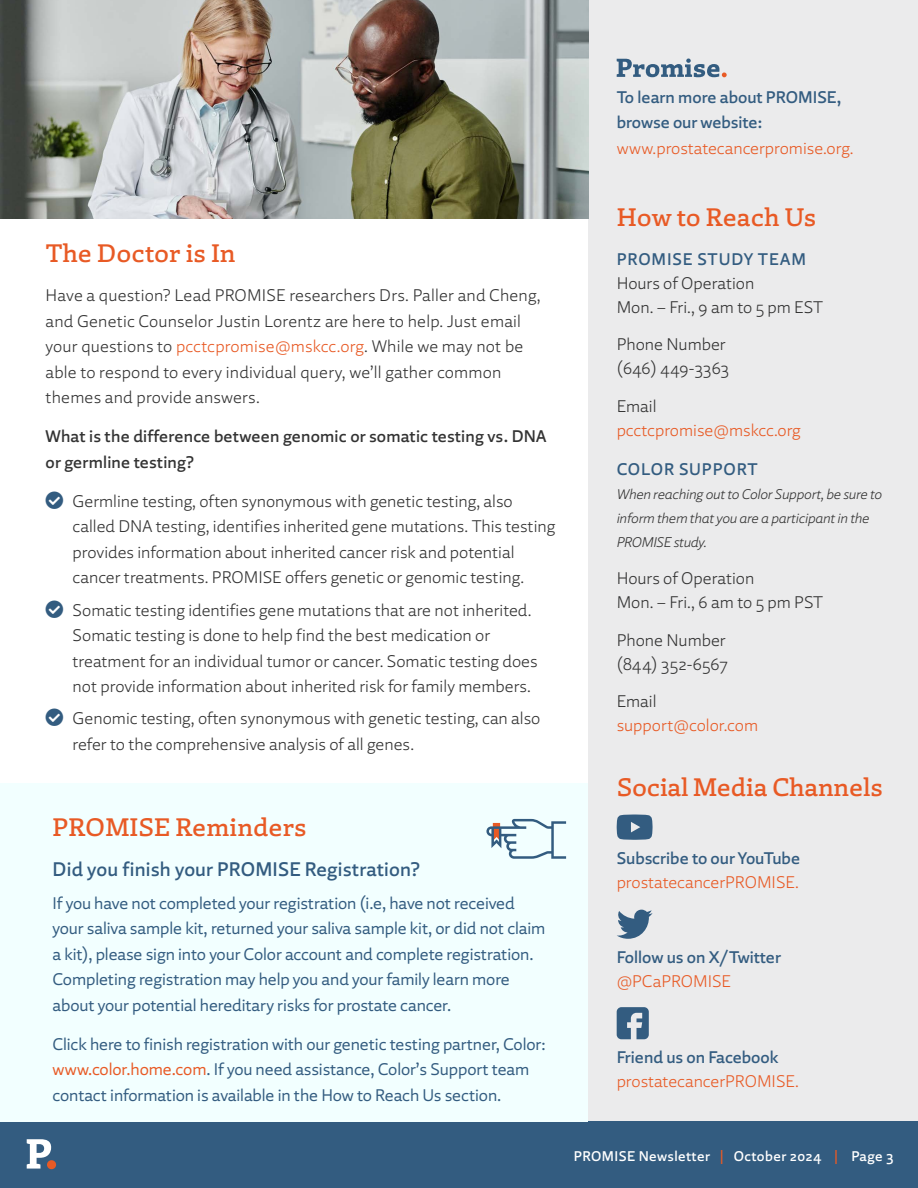
<style>
.page{position:relative;width:918px;height:1188px;background:#fff}
.page>*{position:absolute;margin:0;border:0;box-sizing:border-box;transform-origin:0 0}
.t1{font:600 27px "Laski Slab";letter-spacing:-.01em;color:#e85a25}
.t2{font:600 21px "Laski Sans";letter-spacing:.01em;color:#335c80}
.t3{font:18px/25.5px "Laski Sans";color:#333}
.t4{font:18px/25.5px "Laski Sans";letter-spacing:-.005em;color:#335c80}
.t5{font:18px "Laski Sans";color:#e85a25}
.t6{font:600 18px/25.5px "Laski Sans";color:#335c80}
.t7{font:600 18px/25.5px "Laski Sans";letter-spacing:.01em;color:#333}
.t8{font:600 18px "Laski Sans";letter-spacing:.05em;color:#335c80}
.t9{font:600 18px "Laski Sans";letter-spacing:.045em;color:#335c80}
.t10{font:italic 15px/24px "Laski Sans";letter-spacing:-.01em;color:#333}
.t11{font:600 15px "Laski Sans";letter-spacing:.03em;color:#fff}
.s1{color:#e85a25}
</style>
<div class="page">
<div style="left:0;top:1121px;width:918px;height:67px;background:#335c80"></div>
<svg style="left:27px;top:1139px;width:24px;height:30px"></svg>
<div style="left:47px;top:1160px;width:9px;height:9px;background:#e85a25;border-radius:50%"></div>
<div style="left:588px;top:0;width:330px;height:1120px;background:#ebebec"></div>
<svg style="left:617px;top:815px;width:36px;height:25px"></svg>
<svg style="left:617px;top:910px;width:36px;height:29px"></svg>
<svg style="left:617px;top:1007px;width:32px;height:32px"></svg>
<img style="left:0;top:0;width:588px;height:218px">
<div style="left:0;top:783px;width:588px;height:338px;background:#f2ffff"></div>
<svg style="left:486px;top:819px;width:80px;height:40px"></svg>
<svg style="left:617px;top:58px;width:110px;height:19px"></svg>
<h1 class="t1" style="left:46px;top:237px;width:192px">The Doctor is In</h1>
<p class="t3" style="left:46px;top:282px;width:497px">Have a question? Lead PROMISE researchers Drs. Paller and Cheng, and Genetic Counselor Justin Lorentz are here to help. Just email your questions to <span class="s1">pcctcpromise@mskcc.org</span>. While we may not be able to respond to every individual query, we’ll gather common themes and provide answers.</p>
<p class="t7" style="left:46px;top:423px;width:502px">What is the difference between genomic or somatic testing vs. DNA or germline testing?</p>
<p class="t3" style="left:73px;top:488px;width:484px">Germline testing, often synonymous with genetic testing, also called DNA testing, identifies inherited gene mutations. This testing provides information about inherited cancer risk and potential cancer treatments. PROMISE offers genetic or genomic testing.</p>
<p class="t3" style="left:73px;top:597px;width:467px">Somatic testing identifies gene mutations that are not inherited.<br>Somatic testing is done to help find the best medication or treatment for an individual tumor or cancer. Somatic testing does not provide information about inherited risk for family members.</p>
<p class="t3" style="left:73px;top:705px;width:469px">Genomic testing, often synonymous with genetic testing, can also refer to the comprehensive analysis of all genes.</p>
<h1 class="t1" style="left:52px;top:811px;width:256px">PROMISE Reminders</h1>
<p class="t2" style="left:52px;top:857px;width:369px">Did you finish your PROMISE Registration?</p>
<p class="t4" style="left:52px;top:890px;width:494px">If you have not completed your registration (i.e, have not received your saliva sample kit, returned your saliva sample kit, or did not claim a kit), please sign into your Color account and complete registration.<br>Completing registration may help you and your family learn more about your potential hereditary risks for prostate cancer.</p>
<p class="t4" style="left:52px;top:1031px;width:495px">Click here to finish registration with our genetic testing partner, Color: <span class="s1">www.color.home.com</span>. If you need assistance, Color’s Support team contact information is available in the How to Reach Us section.</p>
<p class="t6" style="left:617px;top:84px;width:226px">To learn more about PROMISE, browse our website:</p>
<p class="t5" style="left:617px;top:137px;width:239px">www.prostatecancerpromise.org.</p>
<h1 class="t1" style="left:617px;top:200px;width:201px">How to Reach Us</h1>
<p class="t8" style="left:617px;top:248px;width:191px">PROMISE STUDY TEAM</p>
<p class="t3" style="left:617px;top:270px;width:208px;line-height:24px">Hours of Operation<br>Mon. – Fri., 9 am to 5 pm EST</p>
<p class="t3" style="left:617px;top:332px;width:114px;line-height:24px">Phone Number (646) 449-3363</p>
<p class="t3" style="left:617px;top:392px;width:41px">Email</p>
<p class="t5" style="left:617px;top:419px;width:186px">pcctcpromise@mskcc.org</p>
<p class="t9" style="left:617px;top:458px;width:143px">COLOR SUPPORT</p>
<p class="t10" style="left:617px;top:481px;width:267px">When reaching out to Color Support, be sure to inform them that you are a participant in the<br>PROMISE study.</p>
<p class="t3" style="left:617px;top:566px;width:208px;line-height:24px">Hours of Operation<br>Mon. – Fri., 6 am to 5 pm PST</p>
<p class="t3" style="left:617px;top:627px;width:113px;line-height:24px">Phone Number (844) 352-6567</p>
<p class="t3" style="left:617px;top:688px;width:41px">Email</p>
<p class="t5" style="left:617px;top:714px;width:143px">support@color.com</p>
<h1 class="t1" style="left:617px;top:770px;width:268px">Social Media Channels</h1>
<p class="t6" style="left:617px;top:845px;width:185px">Subscribe to our YouTube</p>
<p class="t5" style="left:617px;top:871px;width:184px">prostatecancerPROMISE.</p>
<p class="t6" style="left:617px;top:944px;width:166px">Follow us on X/Twitter</p>
<p class="t5" style="left:617px;top:970px;width:116px">@PCaPROMISE</p>
<p class="t6" style="left:617px;top:1044px;width:163px">Friend us on Facebook</p>
<p class="t5" style="left:617px;top:1071px;width:184px">prostatecancerPROMISE.</p>
<p class="t11" style="left:574px;top:1147px;width:321px">PROMISE Newsletter <span class="s1">|</span> October 2024 <span class="s1">|</span> Page 3</p>
</div>
